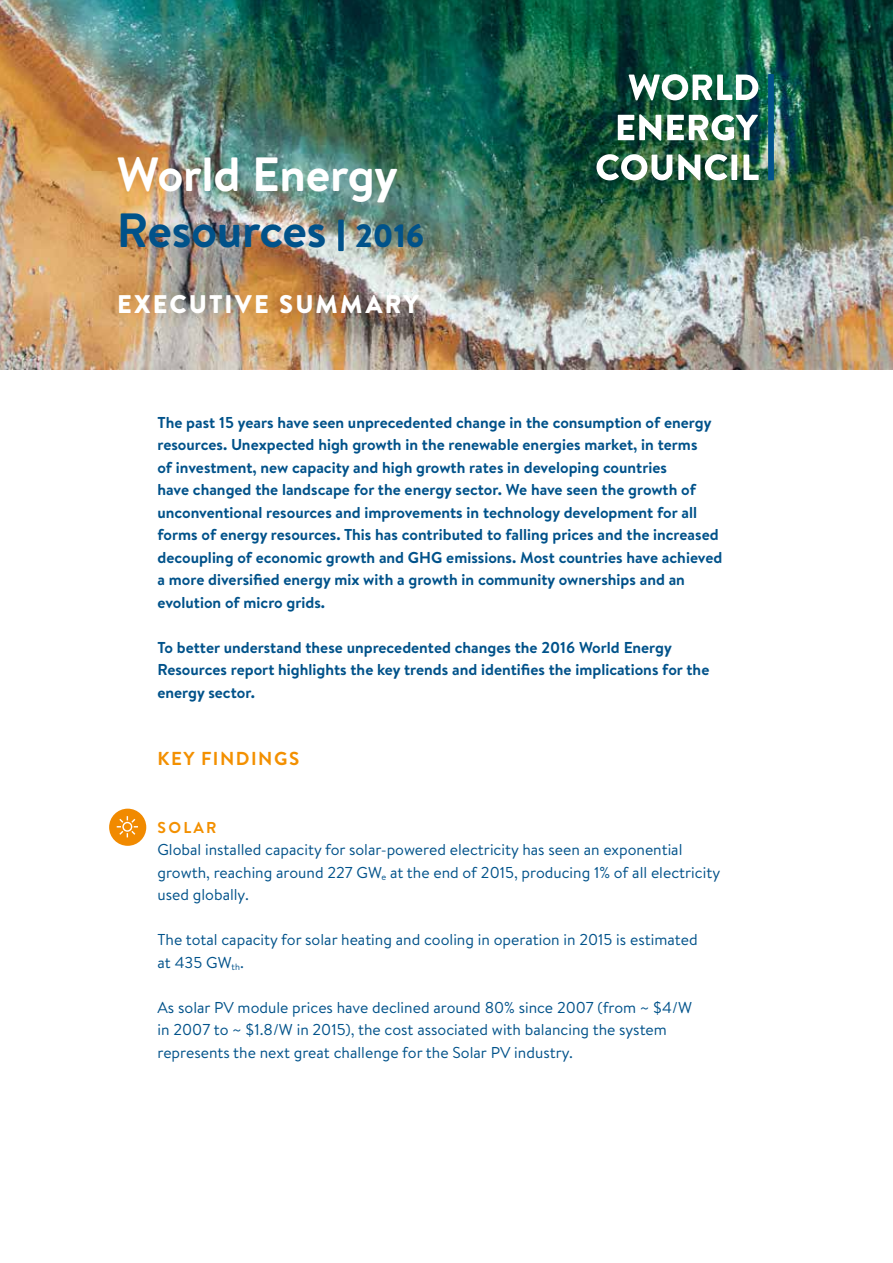
<style>
.page{position:relative;width:893px;height:1263px;background:#fff}
.page>*{position:absolute;margin:0;border:0;box-sizing:border-box;transform-origin:0 0}
.t1{font:700 48px/55.5px "Brandon Text";letter-spacing:-.005em;color:#fff}
.t2{font:900 25.5px "Brandon Text";letter-spacing:.085em;color:#fff}
.t3{font:700 18.75px "Brandon Text";letter-spacing:.08em;color:#f39000}
.t4{font:700 15.75px/22.5px "Brandon Text";color:#00528a}
.t5{font:15.75px/22.5px "Brandon Text";color:#00528a}
.t6{font:700 15.75px "Brandon Text";letter-spacing:.14em;color:#f39000}
.s1{color:#00528a}
.s2{font-weight:900;font-size:32.25px;color:#00528a}
</style>
<div class="page">
<img style="left:0;top:0;width:893px;height:369px">
<svg style="left:629px;top:74px;width:129px;height:26px"></svg>
<svg style="left:618px;top:114px;width:43px;height:27px"></svg>
<svg style="left:667px;top:114px;width:91px;height:27px"></svg>
<svg style="left:596px;top:154px;width:76px;height:26px"></svg>
<svg style="left:678px;top:154px;width:49px;height:26px"></svg>
<div style="left:731px;top:155px;width:6px;height:25px;background:#fff"></div>
<svg style="left:743px;top:155px;width:16px;height:25px"></svg>
<div style="left:768px;top:74px;width:6px;height:106px;background:#00528a"></div>
<div style="left:338px;top:220px;width:6px;height:31px;background:#00528a"></div>
<div style="left:109px;top:809px;width:37px;height:37px;background:#f18a00;border-radius:50%"></div>
<svg style="left:117px;top:816px;width:21px;height:21px"></svg>
<h1 class="t1" style="left:117px;top:146px;width:309px">World Energy<br><span class="s1">Resources</span> <span class="s2">2016</span></h1>
<h2 class="t2" style="left:117px;top:286px;width:303px">EXECUTIVE SUMMARY</h2>
<p class="t4" style="left:158px;top:410px;width:566px">The past 15 years have seen unprecedented change in the consumption of energy resources. Unexpected high growth in the renewable energies market, in terms<br>of investment, new capacity and high growth rates in developing countries<br>have changed the landscape for the energy sector. We have seen the growth of unconventional resources and improvements in technology development for all forms of energy resources. This has contributed to falling prices and the increased decoupling of economic growth and GHG emissions. Most countries have achieved a more diversified energy mix with a growth in community ownerships and an evolution of micro grids.</p>
<p class="t4" style="left:158px;top:636px;width:553px">To better understand these unprecedented changes the 2016 World Energy<br>Resources report highlights the key trends and identifies the implications for the energy sector.</p>
<p class="t3" style="left:158px;top:745px;width:143px">KEY FINDINGS</p>
<p class="t6" style="left:158px;top:816px;width:60px">SOLAR</p>
<p class="t5" style="left:158px;top:838px;width:564px">Global installed capacity for solar-powered electricity has seen an exponential growth, reaching around 227 GW<sub>e</sub> at the end of 2015, producing 1% of all electricity used globally.</p>
<p class="t5" style="left:158px;top:928px;width:542px">The total capacity for solar heating and cooling in operation in 2015 is estimated at 435 GW<sub>th</sub>.</p>
<p class="t5" style="left:158px;top:995px;width:536px">As solar PV module prices have declined around 80% since 2007 (from ~ $4/W in 2007 to ~ $1.8/W in 2015), the cost associated with balancing the system represents the next great challenge for the Solar PV industry.</p>
</div>
